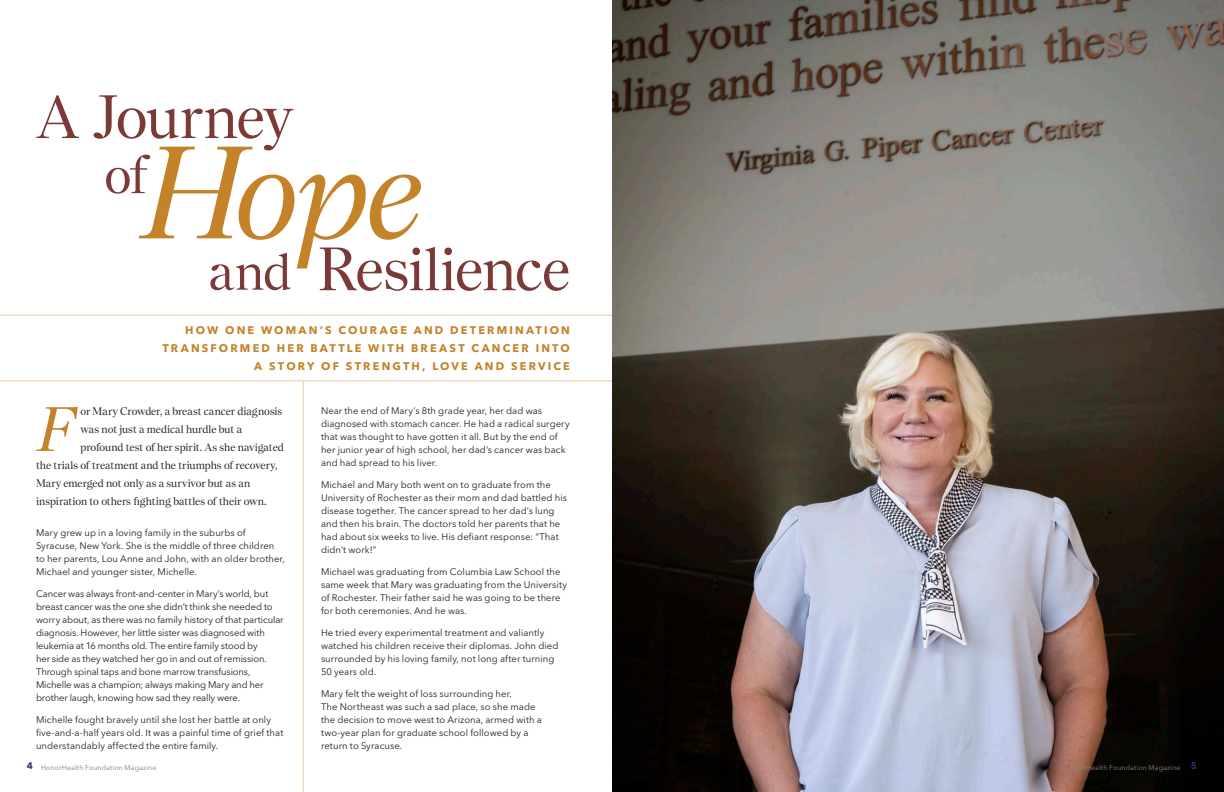
<style>
.page{position:relative;width:1224px;height:792px;background:#fff}
.page>*{position:absolute;margin:0;border:0;box-sizing:border-box;transform-origin:0 0}
.t1{font:italic 131px "Nantes";color:#c48229}
.t2{font:italic 62.4px "Nantes";color:#c48229}
.t3{font:61px "Nantes";letter-spacing:-.025em;color:#7b3938}
.t4{font:52px "Nantes";color:#7b3938}
.t5{font:11px "Nantes";letter-spacing:-.005em;color:#231f20}
.t6{font:700 11px/18px "Avenir Next LT Pro";letter-spacing:.195em;color:#c48229;text-align:right}
.t7{font:9.5px/13px "Avenir Next LT Pro";letter-spacing:.005em;color:#231f20}
.t8{font:9.5px/13px "Avenir Next LT Pro";letter-spacing:-.015em;color:#231f20}
.t9{font:7px "Avenir Next LT Pro";letter-spacing:.015em;color:#818283}
.s1{font-weight:700;font-size:9.5px;color:#48206f}
</style>
<div class="page">
<img style="left:612px;top:0;width:612px;height:792px">
<hr style="left:303px;top:381px;width:1px;height:411px;background:#e8cba9">
<hr style="left:0;top:381px;width:612px;height:1px;background:#e8cba9">
<hr style="left:0;top:315px;width:612px;height:1px;background:#e8cba9">
<h3 class="t3" style="left:36px;top:73px;width:258px">A Journey</h3>
<h1 class="t1" style="left:143px;top:97px;width:282px">Hope</h1>
<h3 class="t4" style="left:104px;top:138px;width:45px">of</h3>
<h3 class="t3" style="left:319px;top:225px;width:254px">Resilience</h3>
<h3 class="t4" style="left:209px;top:234px;width:84px">and</h3>
<p class="t6" style="left:162px;top:321px;width:409px">HOW ONE WOMAN’S COURAGE AND DETERMINATION<br>TRANSFORMED HER BATTLE WITH BREAST CANCER INTO<br>A STORY OF STRENGTH, LOVE AND SERVICE</p>
<p class="t7" style="left:321px;top:405px;width:250px">Near the end of Mary’s 8th grade year, her dad was diagnosed with stomach cancer. He had a radical surgery that was thought to have gotten it all. But by the end of her junior year of high school, her dad’s cancer was back and had spread to his liver.</p>
<p class="t7" style="left:321px;top:479px;width:248px">Michael and Mary both went on to graduate from the University of Rochester as their mom and dad battled his disease together. The cancer spread to her dad’s lung and then his brain. The doctors told her parents that he had about six weeks to live. His defiant response: “That didn’t work!”</p>
<p class="t7" style="left:321px;top:566px;width:248px">Michael was graduating from Columbia Law School the same week that Mary was graduating from the University of Rochester. Their father said he was going to be there for both ceremonies. And he was.</p>
<p class="t7" style="left:321px;top:627px;width:239px">He tried every experimental treatment and valiantly watched his children receive their diplomas. John died surrounded by his loving family, not long after turning 50 years old.</p>
<p class="t7" style="left:321px;top:688px;width:223px">Mary felt the weight of loss surrounding her.<br>The Northeast was such a sad place, so she made the decision to move west to Arizona, armed with a two-year plan for graduate school followed by a return to Syracuse.</p>
<h2 class="t2" style="left:38px;top:384px;width:38px">F</h2>
<p class="t5" style="left:81px;top:403px;width:203px">or Mary Crowder, a breast cancer diagnosis</p>
<p class="t5" style="left:81px;top:421px;width:163px">was not just a medical hurdle but a</p>
<p class="t5" style="left:81px;top:439px;width:205px">profound test of her spirit. As she navigated</p>
<p class="t5" style="left:36px;top:457px;width:243px">the trials of treatment and the triumphs of recovery,</p>
<p class="t5" style="left:36px;top:475px;width:216px">Mary emerged not only as a survivor but as an</p>
<p class="t5" style="left:36px;top:493px;width:232px">inspiration to others fighting battles of their own.</p>
<p class="t7" style="left:36px;top:526px;width:250px">Mary grew up in a loving family in the suburbs of Syracuse, New York. She is the middle of three children to her parents, Lou Anne and John, with an older brother, Michael and younger sister, Michelle.</p>
<p class="t8" style="left:36px;top:587px;width:249px">Cancer was always front-and-center in Mary’s world, but breast cancer was the one she didn’t think she needed to worry about, as there was no family history of that particular diagnosis. However, her little sister was diagnosed with leukemia at 16 months old. The entire family stood by<br>her side as they watched her go in and out of remission.<br>Through spinal taps and bone marrow transfusions, Michelle was a champion; always making Mary and her brother laugh, knowing how sad they really were.</p>
<p class="t7" style="left:36px;top:713px;width:249px">Michelle fought bravely until she lost her battle at only five-and-a-half years old. It was a painful time of grief that understandably affected the entire family.</p>
<p class="t9" style="left:27px;top:763px;width:131px"><span class="s1">4</span> HonorHealth Foundation Magazine</p>
<p class="t9" style="left:1065px;top:763px;width:134px">HonorHealth Foundation Magazine <span class="s1">5</span></p>
</div>
